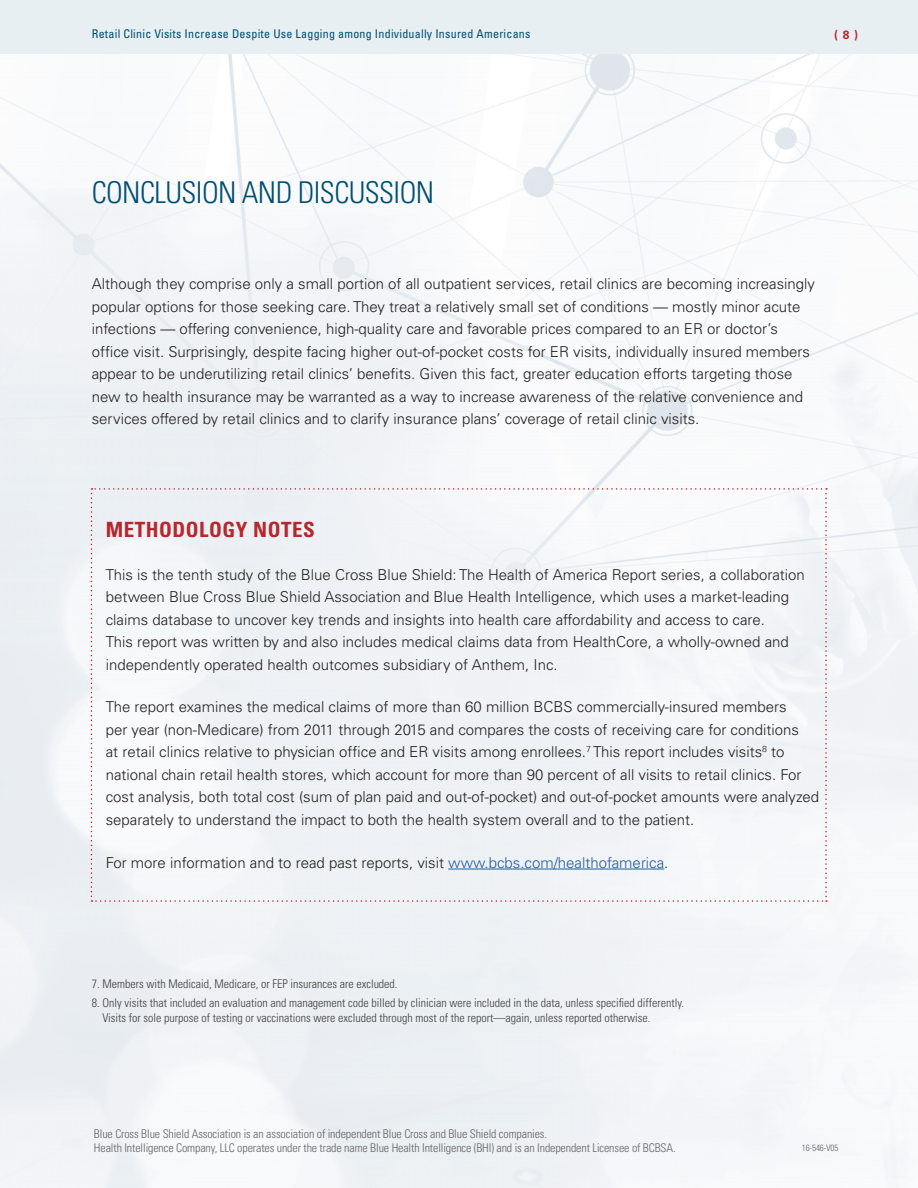
<style>
.page{position:relative;width:918px;height:1188px;background:#fff}
.page>*{position:absolute;margin:0;border:0;box-sizing:border-box;transform-origin:0 0}
.t1{font:300 condensed 30px "Univers";letter-spacing:-.02em;color:#004e71}
.t2{font:700 condensed 21px "Univers";letter-spacing:.025em;color:#b6282d}
.t3{font:300 15px/22.5px "Univers";color:#231f20}
.t4{font:300 condensed 12px/15px "Univers";color:#3e3e3f}
.t5{font:300 condensed 12px/14.4px "Univers";letter-spacing:-.01em;color:#636366}
.t6{font:condensed 12px "Univers";letter-spacing:.02em;color:#004e71}
.t7{font:700 12px "Univers";color:#b6282d}
.t8{font:300 condensed 9px "Univers";letter-spacing:-.01em;color:#636366}
.s1{color:#215e9e}
</style>
<div class="page">
<img style="left:0;top:54px;width:918px;height:1134px">
<div style="left:0;top:0;width:918px;height:54px;background:#e7eff3"></div>
<div style="left:91px;top:488px;width:736px;height:414px;background:#f0f3f6"></div>
<hr style="left:448px;top:869px;width:216px;height:1px;background:#215e9e">
<p class="t6" style="left:92px;top:26px;width:440px">Retail Clinic Visits Increase Despite Use Lagging among Individually Insured Americans</p>
<p class="t7" style="left:834px;top:27px;width:25px">( 8 )</p>
<h2 class="t1" style="left:92px;top:174px;width:344px">CONCLUSION AND DISCUSSION</h2>
<p class="t3" style="left:92px;top:273px;width:725px">Although they comprise only a small portion of all outpatient services, retail clinics are becoming increasingly popular options for those seeking care. They treat a relatively small set of conditions — mostly minor acute infections — offering convenience, high-quality care and favorable prices compared to an ER or doctor’s offce visit. Surprisingly, despite facing higher out-of-pocket costs for ER visits, individually insured members appear to be underutilizing retail clinics’ benefts. Given this fact, greater education efforts targeting those new to health insurance may be warranted as a way to increase awareness of the relative convenience and services offered by retail clinics and to clarify insurance plans’ coverage of retail clinic visits.</p>
<h3 class="t2" style="left:106px;top:516px;width:211px">METHODOLOGY NOTES</h3>
<p class="t3" style="left:106px;top:563px;width:701px">This is the tenth study of the Blue Cross Blue Shield: The Health of America Report series, a collaboration between Blue Cross Blue Shield Association and Blue Health Intelligence, which uses a market-leading claims database to uncover key trends and insights into health care affordability and access to care.<br>This report was written by and also includes medical claims data from HealthCore, a wholly-owned and independently operated health outcomes subsidiary of Anthem, Inc.</p>
<p class="t3" style="left:106px;top:696px;width:715px">The report examines the medical claims of more than 60 million BCBS commercially-insured members<br>per year (non-Medicare) from 2011 through 2015 and compares the costs of receiving care for conditions<br>at retail clinics relative to physician offce and ER visits among enrollees.<sup>7</sup> This report includes visits<sup>8</sup> to national chain retail health stores, which account for more than 90 percent of all visits to retail clinics. For cost analysis, both total cost (sum of plan paid and out-of-pocket) and out-of-pocket amounts were analyzed separately to understand the impact to both the health system overall and to the patient.</p>
<p class="t3" style="left:106px;top:851px;width:564px">For more information and to read past reports, visit <span class="s1">www.bcbs.com/healthofamerica</span>.</p>
<p class="t4" style="left:92px;top:976px;width:307px">7. Members with Medicaid, Medicare, or FEP insurances are excluded.</p>
<p class="t4" style="left:102px;top:995px;width:583px;text-indent:-11px">8. Only visits that included an evaluation and management code billed by clinician were included in the data, unless specifed differently.<br>Visits for sole purpose of testing or vaccinations were excluded through most of the report—again, unless reported otherwise.</p>
<p class="t5" style="left:94px;top:1126px;width:583px">Blue Cross Blue Shield Association is an association of independent Blue Cross and Blue Shield companies.<br>Health Intelligence Company, LLC operates under the trade name Blue Health Intelligence (BHI) and is an Independent Licensee of BCBSA.</p>
<p class="t8" style="left:802px;top:1142px;width:38px">16-546-V05</p>
</div>
